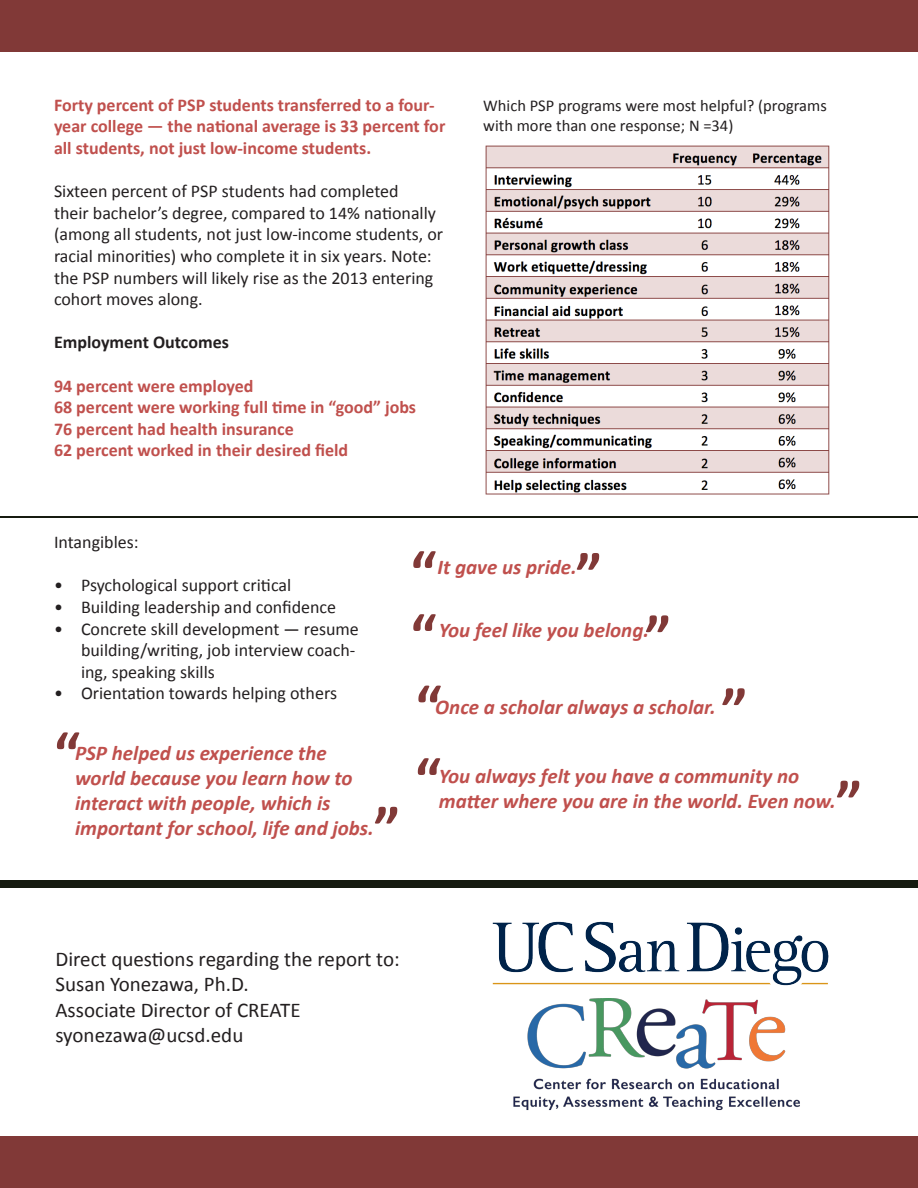
<style>
.page{position:relative;width:918px;height:1188px;background:#fff}
.page>*{position:absolute;margin:0;border:0;box-sizing:border-box;transform-origin:0 0}
.t1{font:700 60px "Calibri";color:#813937}
.t2{font:italic 700 21px/25.2px "Calibri";color:#c0504d}
.t3{font:21px "Calibri";color:#231f20}
.t4{font:18px/21.6px "Calibri";color:#231f20}
.t5{font:700 18px/21.6px "Calibri";color:#c0504d}
.t6{font:700 18px "Calibri";color:#231f20}
.t7{font:16.5px/19.8px "Calibri";color:#231f20}
</style>
<div class="page">
<div style="left:0;top:0;width:918px;height:52px;background:#813937"></div>
<div style="left:0;top:1136px;width:918px;height:52px;background:#813937"></div>
<img style="left:513px;top:999px;width:287px;height:112px">
<div style="left:0;top:880px;width:918px;height:7px;background:#161b10"></div>
<img style="left:485px;top:145px;width:345px;height:350px">
<img style="left:493px;top:922px;width:336px;height:64px">
<hr style="left:0;top:516px;width:918px;height:2px;background:#161b10">
<p class="t5" style="left:54px;top:94px;width:393px">Forty percent of PSP students transferred to a four&shy;year college — the national average is 33 percent for all students, not just low-income students.</p>
<p class="t4" style="left:54px;top:180px;width:391px">Sixteen percent of PSP students had completed<br>their bachelor’s degree, compared to 14% nationally (among all students, not just low-income students, or racial minorities) who complete it in six years. Note: the PSP numbers will likely rise as the 2013 entering cohort moves along.</p>
<p class="t6" style="left:54px;top:331px;width:176px">Employment Outcomes</p>
<p class="t5" style="left:54px;top:375px;width:201px">94 percent were employed</p>
<p class="t5" style="left:54px;top:396px;width:364px">68 percent were working full time in “good” jobs</p>
<p class="t5" style="left:54px;top:418px;width:241px">76 percent had health insurance</p>
<p class="t5" style="left:54px;top:440px;width:296px">62 percent worked in their desired field</p>
<p class="t7" style="left:483px;top:96px;width:345px">Which PSP programs were most helpful? (programs with more than one response; N =34)</p>
<p class="t4" style="left:54px;top:531px;width:86px">Intangibles:</p>
<p class="t4" style="left:54px;top:575px;width:239px">• Psychological support critical</p>
<p class="t4" style="left:54px;top:596px;width:284px">• Building leadership and confidence</p>
<p class="t4" style="left:81px;top:618px;width:279px;text-indent:-27px">• Concrete skill development — resume building/writing, job interview coach&shy;ing, speaking skills</p>
<p class="t4" style="left:54px;top:683px;width:285px">• Orientation towards helping others</p>
<p class="t1" style="left:54px;top:715px;width:28px">“</p>
<p class="t2" style="left:75px;top:740px;width:300px">PSP helped us experience the world because you learn how to interact with people, which is important for school, life and jobs.</p>
<p class="t1" style="left:374px;top:790px;width:28px">”</p>
<p class="t1" style="left:410px;top:534px;width:28px">“</p>
<p class="t1" style="left:576px;top:536px;width:28px">”</p>
<p class="t2" style="left:437px;top:554px;width:141px">It gave us pride.</p>
<p class="t1" style="left:410px;top:597px;width:28px">“</p>
<p class="t1" style="left:645px;top:598px;width:28px">”</p>
<p class="t2" style="left:439px;top:618px;width:212px">You feel like you belong.</p>
<p class="t1" style="left:416px;top:668px;width:28px">“</p>
<p class="t1" style="left:722px;top:671px;width:28px">”</p>
<p class="t2" style="left:435px;top:694px;width:282px">Once a scholar always a scholar.</p>
<p class="t1" style="left:415px;top:741px;width:28px">“</p>
<p class="t2" style="left:439px;top:763px;width:399px">You always felt you have a community no matter where you are in the world. Even now.</p>
<p class="t1" style="left:836px;top:763px;width:28px">”</p>
<p class="t3" style="left:56px;top:946px;width:346px">Direct questions regarding the report to:</p>
<p class="t3" style="left:56px;top:971px;width:195px">Susan Yonezawa, Ph.D.</p>
<p class="t3" style="left:56px;top:996px;width:247px">Associate Director of CREATE</p>
<p class="t3" style="left:56px;top:1022px;width:189px">syonezawa@ucsd.edu</p>
</div>
